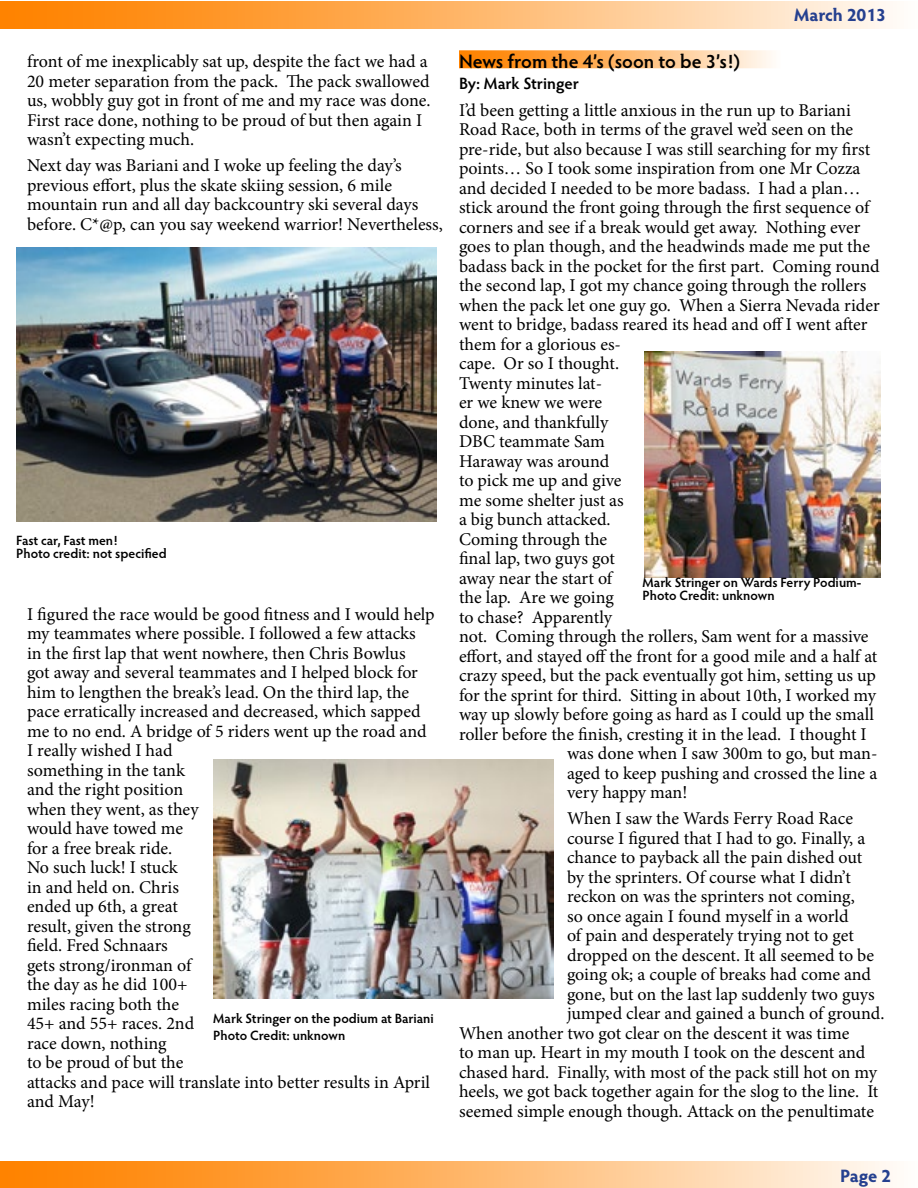
<style>
.page{position:relative;width:918px;height:1188px;background:#fff}
.page>*{position:absolute;margin:0;border:0;box-sizing:border-box;transform-origin:0 0}
.Body_Article_Header{font:600 19.5px "Hypatia Sans Pro";color:#000}
.Body_Copy{font:18px/19.5px "Minion Pro";letter-spacing:-.005em;color:#000}
.Page_Header{font:700 18px "Hypatia Sans Pro";color:#25408f}
.Page_Footer{font:700 18px "Hypatia Sans Pro";color:#25408f}
.Article_Author{font:600 16.5px "Hypatia Sans Pro";letter-spacing:-.005em;color:#000}
.Photo_Captions{font:600 13.5px/13.5px "Hypatia Sans Pro";color:#000}
</style>
<div class="page">
<div style="left:0;top:1px;width:918px;height:27px;background:linear-gradient(to right,#ff7900,#fff8f0)"></div>
<img style="left:16px;top:247px;width:420px;height:274px">
<img style="left:213px;top:759px;width:341px;height:239px">
<div style="left:459px;top:50px;width:321px;height:18px;background:linear-gradient(to right,#ff7900,#fff7ef)"></div>
<img style="left:645px;top:351px;width:235px;height:226px">
<div style="left:0;top:1161px;width:918px;height:27px;background:linear-gradient(to right,#ff7900,#fff8f0)"></div>
<p class="Body_Copy" style="left:27px;top:52px;width:405px">front of me inexplicably sat up, despite the fact we had a 20 meter separation from the pack. The pack swallowed us, wobbly guy got in front of me and my race was done.<br>First race done, nothing to be proud of but then again I wasn’t expecting much.</p>
<p class="Body_Copy" style="left:27px;top:156px;width:417px">Next day was Bariani and I woke up feeling the day’s previous effort, plus the skate skiing session, 6 mile mountain run and all day backcountry ski several days before. C*@p, can you say weekend warrior! Nevertheless,</p>
<p class="Photo_Captions" style="left:16px;top:533px;width:152px">Fast car, Fast men!<br>Photo credit: not specified</p>
<p class="Body_Copy" style="left:27px;top:604px;width:409px">I figured the race would be good fitness and I would help my teammates where possible. I followed a few attacks in the first lap that went nowhere, then Chris Bowlus<br>got away and several teammates and I helped block for him to lengthen the break’s lead. On the third lap, the pace erratically increased and decreased, which sapped me to no end. A bridge of 5 riders went up the road and<br>I really wished I had<br>something in the tank<br>and the right position<br>when they went, as they<br>would have towed me<br>for a free break ride.<br>No such luck! I stuck<br>in and held on. Chris<br>ended up 6th, a great<br>result, given the strong<br>field. Fred Schnaars<br>gets strong/ironman of<br>the day as he did 100+<br>miles racing both the<br>45+ and 55+ races. 2nd<br>race down, nothing<br>to be proud of but the<br>attacks and pace will translate into better results in April and May!</p>
<p class="Photo_Captions" style="left:213px;top:1012px;width:222px">Mark Stringer on the podium at Bariani</p>
<p class="Photo_Captions" style="left:213px;top:1028px;width:134px">Photo Credit: unknown</p>
<p class="Page_Header" style="left:794px;top:2px;width:93px">March 2013</p>
<p class="Body_Article_Header" style="left:459px;top:48px;width:282px">News from the 4’s (soon to be 3’s!)</p>
<p class="Article_Author" style="left:459px;top:72px;width:122px">By: Mark Stringer</p>
<p class="Body_Copy" style="left:459px;top:100px;width:393px">I’d been getting a little anxious in the run up to Bariani</p>
<p class="Body_Copy" style="left:459px;top:120px;width:396px">Road Race, both in terms of the gravel we’d seen on the</p>
<p class="Body_Copy" style="left:459px;top:139px;width:413px">pre-ride, but also because I was still searching for my first</p>
<p class="Body_Copy" style="left:459px;top:159px;width:403px">points… So I took some inspiration from one Mr Cozza</p>
<p class="Body_Copy" style="left:459px;top:178px;width:403px">and decided I needed to be more badass. I had a plan…</p>
<p class="Body_Copy" style="left:459px;top:198px;width:412px">stick around the front going through the first sequence of</p>
<p class="Body_Copy" style="left:459px;top:217px;width:403px">corners and see if a break would get away. Nothing ever</p>
<p class="Body_Copy" style="left:459px;top:237px;width:413px">goes to plan though, and the headwinds made me put the</p>
<p class="Body_Copy" style="left:459px;top:256px;width:422px">badass back in the pocket for the first part. Coming round</p>
<p class="Body_Copy" style="left:459px;top:276px;width:409px">the second lap, I got my chance going through the rollers</p>
<p class="Body_Copy" style="left:459px;top:295px;width:422px">when the pack let one guy go. When a Sierra Nevada rider</p>
<p class="Body_Copy" style="left:459px;top:315px;width:410px">went to bridge, badass reared its head and off I went after</p>
<p class="Body_Copy" style="left:459px;top:334px;width:164px">them for a glorious es-</p>
<p class="Body_Copy" style="left:459px;top:354px;width:162px">cape. Or so I thought.</p>
<p class="Body_Copy" style="left:459px;top:373px;width:145px">Twenty minutes lat-</p>
<p class="Body_Copy" style="left:459px;top:393px;width:145px">er we knew we were</p>
<p class="Body_Copy" style="left:459px;top:412px;width:151px">done, and thankfully</p>
<p class="Body_Copy" style="left:459px;top:432px;width:148px">DBC teammate Sam</p>
<p class="Body_Copy" style="left:459px;top:451px;width:152px">Haraway was around</p>
<p class="Body_Copy" style="left:459px;top:471px;width:164px">to pick me up and give</p>
<p class="Body_Copy" style="left:459px;top:490px;width:166px">me some shelter just as</p>
<p class="Body_Copy" style="left:459px;top:510px;width:153px">a big bunch attacked.</p>
<p class="Body_Copy" style="left:459px;top:529px;width:150px">Coming through the</p>
<p class="Body_Copy" style="left:459px;top:549px;width:157px">final lap, two guys got</p>
<p class="Body_Copy" style="left:459px;top:568px;width:155px">away near the start of</p>
<p class="Body_Copy" style="left:459px;top:588px;width:156px">the lap. Are we going</p>
<p class="Body_Copy" style="left:459px;top:607px;width:155px">to chase? Apparently</p>
<p class="Body_Copy" style="left:459px;top:627px;width:411px">not. Coming through the rollers, Sam went for a massive</p>
<p class="Body_Copy" style="left:459px;top:646px;width:420px">effort, and stayed off the front for a good mile and a half at</p>
<p class="Body_Copy" style="left:459px;top:666px;width:418px">crazy speed, but the pack eventually got him, setting us up</p>
<p class="Body_Copy" style="left:459px;top:685px;width:419px">for the sprint for third. Sitting in about 10th, I worked my</p>
<p class="Body_Copy" style="left:459px;top:705px;width:417px">way up slowly before going as hard as I could up the small</p>
<p class="Body_Copy" style="left:459px;top:724px;width:409px">roller before the finish, cresting it in the lead. I thought I</p>
<p class="Body_Copy" style="left:567px;top:744px;width:312px">was done when I saw 300m to go, but man-</p>
<p class="Body_Copy" style="left:567px;top:763px;width:312px">aged to keep pushing and crossed the line a</p>
<p class="Body_Copy" style="left:567px;top:783px;width:122px">very happy man!</p>
<p class="Body_Copy" style="left:567px;top:809px;width:288px">When I saw the Wards Ferry Road Race</p>
<p class="Body_Copy" style="left:567px;top:828px;width:300px">course I figured that I had to go. Finally, a</p>
<p class="Body_Copy" style="left:567px;top:848px;width:297px">chance to payback all the pain dished out</p>
<p class="Body_Copy" style="left:567px;top:867px;width:285px">by the sprinters. Of course what I didn’t</p>
<p class="Body_Copy" style="left:567px;top:887px;width:289px">reckon on was the sprinters not coming,</p>
<p class="Body_Copy" style="left:567px;top:906px;width:283px">so once again I found myself in a world</p>
<p class="Body_Copy" style="left:567px;top:926px;width:288px">of pain and desperately trying not to get</p>
<p class="Body_Copy" style="left:567px;top:945px;width:309px">dropped on the descent. It all seemed to be</p>
<p class="Body_Copy" style="left:567px;top:965px;width:306px">going ok; a couple of breaks had come and</p>
<p class="Body_Copy" style="left:567px;top:984px;width:309px">gone, but on the last lap suddenly two guys</p>
<p class="Body_Copy" style="left:567px;top:1004px;width:319px">jumped clear and gained a bunch of ground.</p>
<p class="Body_Copy" style="left:459px;top:1023px;width:392px">When another two got clear on the descent it was time</p>
<p class="Body_Copy" style="left:459px;top:1043px;width:408px">to man up. Heart in my mouth I took on the descent and</p>
<p class="Body_Copy" style="left:459px;top:1062px;width:420px">chased hard. Finally, with most of the pack still hot on my</p>
<p class="Body_Copy" style="left:459px;top:1082px;width:421px">heels, we got back together again for the slog to the line. It</p>
<p class="Body_Copy" style="left:459px;top:1101px;width:417px">seemed simple enough though. Attack on the penultimate</p>
<p class="Photo_Captions" style="left:643px;top:575px;width:220px">Mark Stringer on Wards Ferry Podium-<br>Photo Credit: unknown</p>
<p class="Page_Footer" style="left:840px;top:1163px;width:52px">Page 2</p>
</div>
